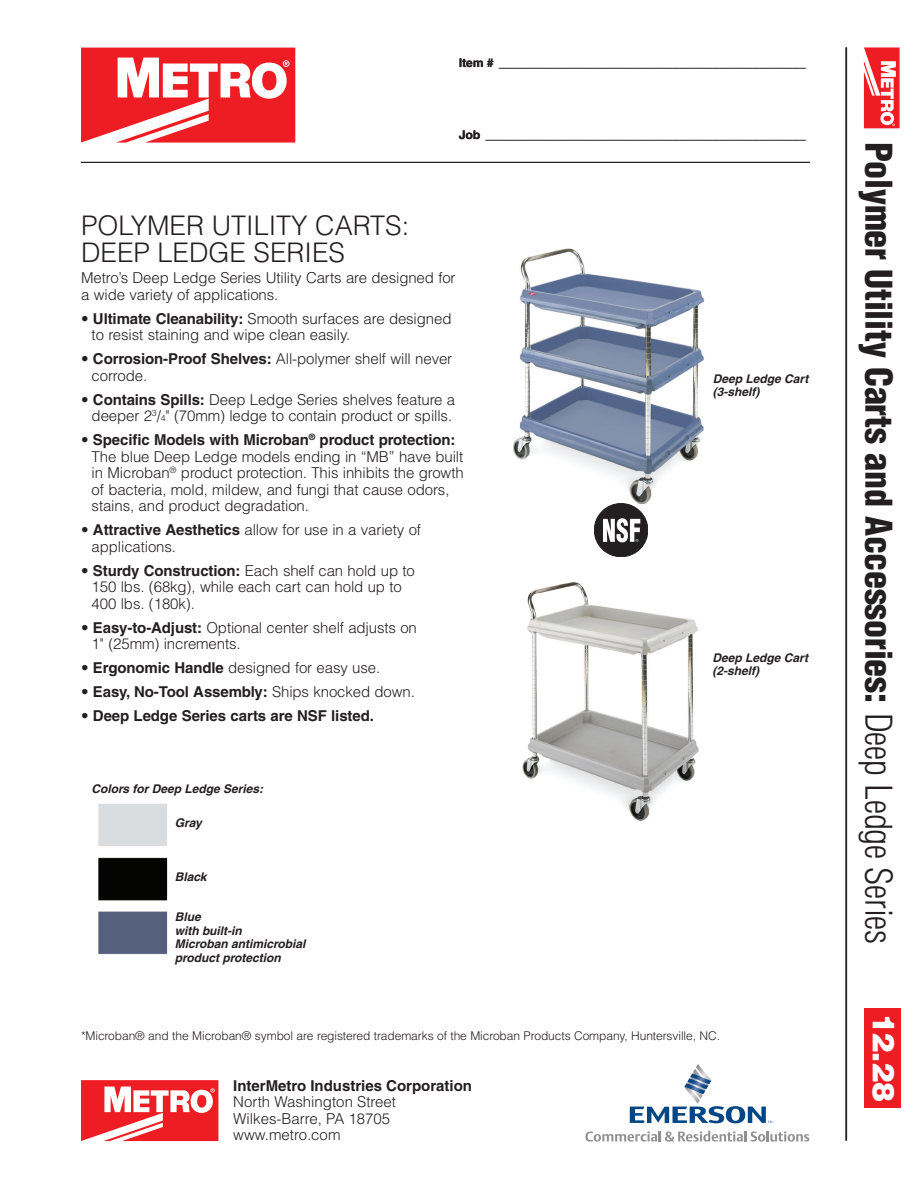
<style>
.page{position:relative;width:918px;height:1188px;background:#fff}
.page>*{position:absolute;margin:0;border:0;box-sizing:border-box;transform-origin:0 0}
.t1{font:900 condensed 36px "Helvetica";letter-spacing:-.01em;color:#231f20}
.t2{font:900 30px "Helvetica";color:#fff}
.t3{font:300 27px/27px "Helvetica";color:#231f20}
.t4{font:300 15px/16.5px "Helvetica";letter-spacing:-.01em;color:#231f20}
.t5{font:700 15px "Helvetica";letter-spacing:-.01em;color:#231f20}
.t6{font:italic 700 12px/13.5px "Helvetica";color:#231f20}
.t7{font:700 12px "Helvetica";color:#231f20}
.t8{font:300 12px "Helvetica";letter-spacing:-.01em;color:#231f20}
.s1{font-weight:700}
.s2{font-size:8.7px}
.s3{font-weight:300}
</style>
<div class="page">
<svg style="left:81px;top:48px;width:214px;height:95px"></svg>
<hr style="left:81px;top:162px;width:729px;height:1px;background:#231f20">
<div style="left:864px;top:1008px;width:37px;height:100px;background:#ee1d23"></div>
<hr style="left:845px;top:47px;width:2px;height:1094px;background:#231f20">
<svg style="left:864px;top:47px;width:36px;height:81px"></svg>
<svg style="left:81px;top:1080px;width:137px;height:61px"></svg>
<svg style="left:630px;top:1064px;width:142px;height:59px"></svg>
<svg style="left:585px;top:1131px;width:224px;height:11px"></svg>
<img style="left:513px;top:248px;width:192px;height:262px">
<img style="left:522px;top:582px;width:177px;height:239px">
<img style="left:98px;top:804px;width:70px;height:151px">
<div style="left:594px;top:504px;width:54px;height:53px;background:#231f20;border-radius:50%"></div>
<div style="left:594px;top:503px;width:54px;height:54px;border:1px solid #231f20;border-radius:50%"></div>
<svg style="left:603px;top:518px;width:37px;height:24px"></svg>
<p class="t7" style="left:459px;top:55px;width:348px">Item # ______________________________________________</p>
<p class="t7" style="left:459px;top:127px;width:348px">Job ________________________________________________</p>
<h3 class="t3" style="left:81px;top:211px;width:330px">Polymer Utility Carts:<br>Deep Ledge Series</h3>
<p class="t4" style="left:81px;top:269px;width:376px">Metro’s Deep Ledge Series Utility Carts are designed for a wide variety of applications.</p>
<p class="t4" style="left:92px;top:310px;width:361px;text-indent:-10px">• <span class="s1">Ultimate Cleanability:</span> Smooth surfaces are designed to resist staining and wipe clean easily.</p>
<p class="t4" style="left:92px;top:350px;width:362px;text-indent:-10px">• <span class="s1">Corrosion-Proof Shelves:</span> All-polymer shelf will never corrode.</p>
<p class="t4" style="left:81px;top:391px;width:376px;text-align:center">• <span class="s1">Contains Spills:</span> Deep Ledge Series shelves feature a deeper 2<sup>3</sup>/<span class="s2">4</span>" (70mm) ledge to contain product or spills.</p>
<p class="t4" style="left:92px;top:431px;width:374px;text-indent:-10px">• <span class="s1">Specific Models with Microban</span><sup>®</sup> <span class="s1">product protection:<br></span>The blue Deep Ledge models ending in “M B” have built in M icroban<sup>®</sup> product protection. This inhibits the growth of bacteria, mold, mildew, and fungi that cause odors, stains, and product degradation.</p>
<p class="t4" style="left:92px;top:521px;width:331px;text-indent:-11px">• <span class="s1">Attractive Aesthetics</span> allow for use in a variety of applications.</p>
<p class="t4" style="left:92px;top:562px;width:325px;text-indent:-11px">• <span class="s1">Sturdy Construction:</span> Each shelf can hold up to<br>150 lbs. (68kg), while each cart can hold up to<br>400 lbs. (180k).</p>
<p class="t4" style="left:92px;top:619px;width:327px;text-indent:-10px">• <span class="s1">Easy-to-Adjust:</span> Optional center shelf adjusts on<br>1" (25mm) increments.</p>
<p class="t4" style="left:81px;top:659px;width:301px">• <span class="s1">Ergonomic Handle</span> designed for easy use.</p>
<p class="t5" style="left:81px;top:683px;width:335px"><span class="s3">•</span> Easy, No-Tool Assembly: <span class="s3">Ships knocked down.</span></p>
<p class="t5" style="left:81px;top:707px;width:294px"><span class="s3">•</span> Deep Ledge Series carts are NSF listed.</p>
<p class="t6" style="left:92px;top:782px;width:173px">Colors for Deep Ledge Series:</p>
<p class="t6" style="left:175px;top:816px;width:29px">Gray</p>
<p class="t6" style="left:175px;top:870px;width:33px">Black</p>
<p class="t6" style="left:175px;top:910px;width:132px">Blue<br>with built-in<br>Microban antimicrobial product protection</p>
<p class="t6" style="left:713px;top:372px;width:97px">Deep Ledge Cart (3-shelf)</p>
<p class="t6" style="left:712px;top:651px;width:97px">Deep Ledge Cart (2-shelf)</p>
<p class="t8" style="left:81px;top:1028px;width:641px">*M icroban® and the M icroban® symbol are registered trademarks of the M icroban Products Company, Huntersville, NC.</p>
<p class="t5" style="left:233px;top:1076px;width:240px">InterMetro Industries Corporation</p>
<p class="t4" style="left:233px;top:1093px;width:164px">North Washington Street<br>Wilkes-Barre, PA 18705 www.metro.com</p>
<h1 class="t1" style="left:901px;top:142px;width:804px;rotate:90deg">Polymer Utility Carts and Accessories: <span class="s3">Deep Ledge Series</span></h1>
<h2 class="t2" style="left:903px;top:1014px;width:90px;rotate:90deg">12.28</h2>
</div>
